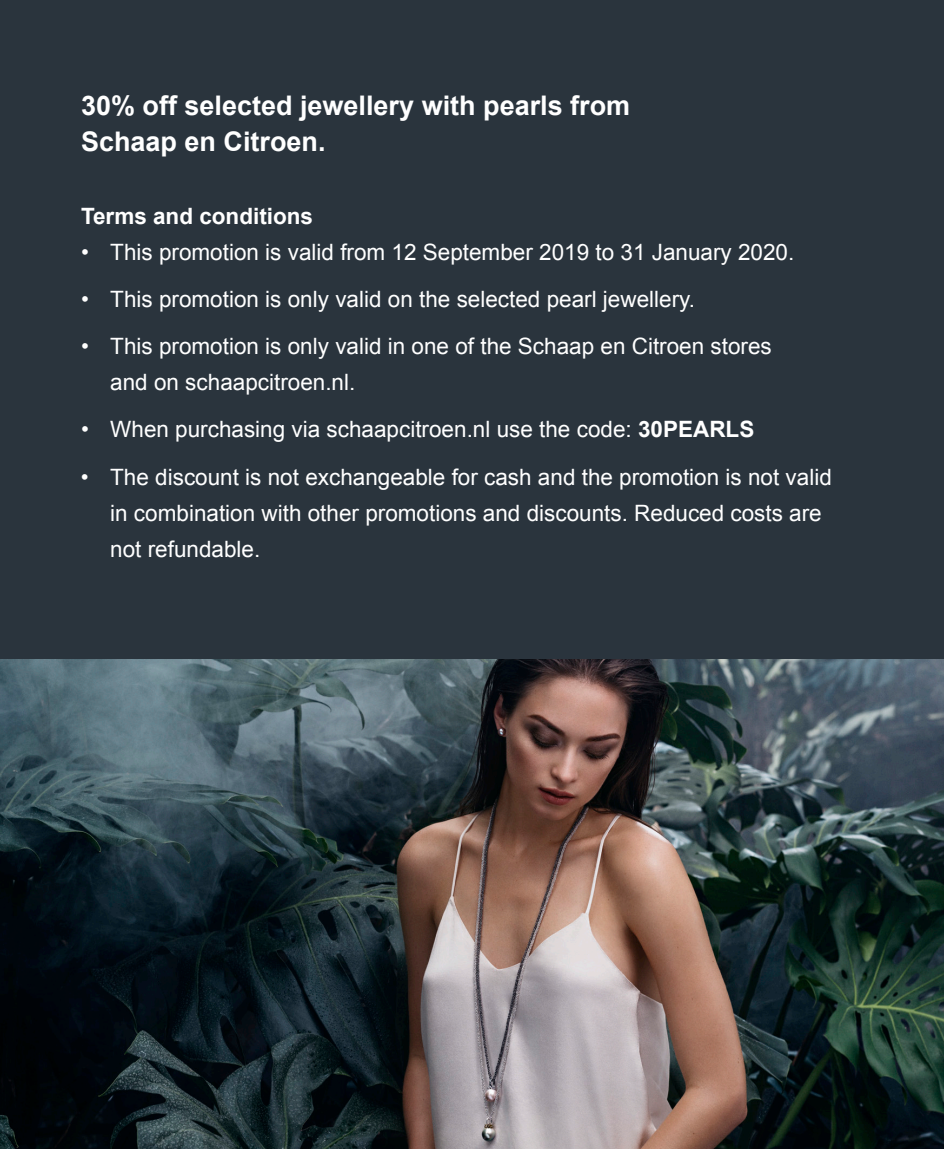
<style>
.page{position:relative;width:944px;height:1149px;background:#fff}
.page>*{position:absolute;margin:0;border:0;box-sizing:border-box;transform-origin:0 0}
.t1{font:700 27px/36px "Arial";color:#fff}
.t2{font:22.5px/36px "Arial";color:#fff}
.t3{font:700 22.5px "Arial";color:#fff}
.s1{font-weight:700}
</style>
<div class="page">
<div style="left:0;top:0;width:944px;height:1148px;background:#2a343d"></div>
<img style="left:0;top:659px;width:944px;height:489px">
<p class="t1" style="left:81px;top:89px;width:551px">30% off selected jewellery with pearls from<br>Schaap en Citroen.</p>
<p class="t3" style="left:81px;top:201px;width:234px">Terms and conditions</p>
<p class="t2" style="left:81px;top:234px;width:715px">• This promotion is valid from 12 September 2019 to 31 January 2020.</p>
<p class="t2" style="left:81px;top:281px;width:616px">• This promotion is only valid on the selected pearl jewellery.</p>
<p class="t2" style="left:110px;top:328px;width:663px;text-indent:-29px">• This promotion is only valid in one of the Schaap en Citroen stores and on schaapcitroen.nl.</p>
<p class="t2" style="left:81px;top:411px;width:675px">• When purchasing via schaapcitroen.nl use the code: <span class="s1">30PEARLS</span></p>
<p class="t2" style="left:110px;top:459px;width:723px;text-indent:-29px">• The discount is not exchangeable for cash and the promotion is not valid in combination with other promotions and discounts. Reduced costs are not refundable.</p>
</div>
